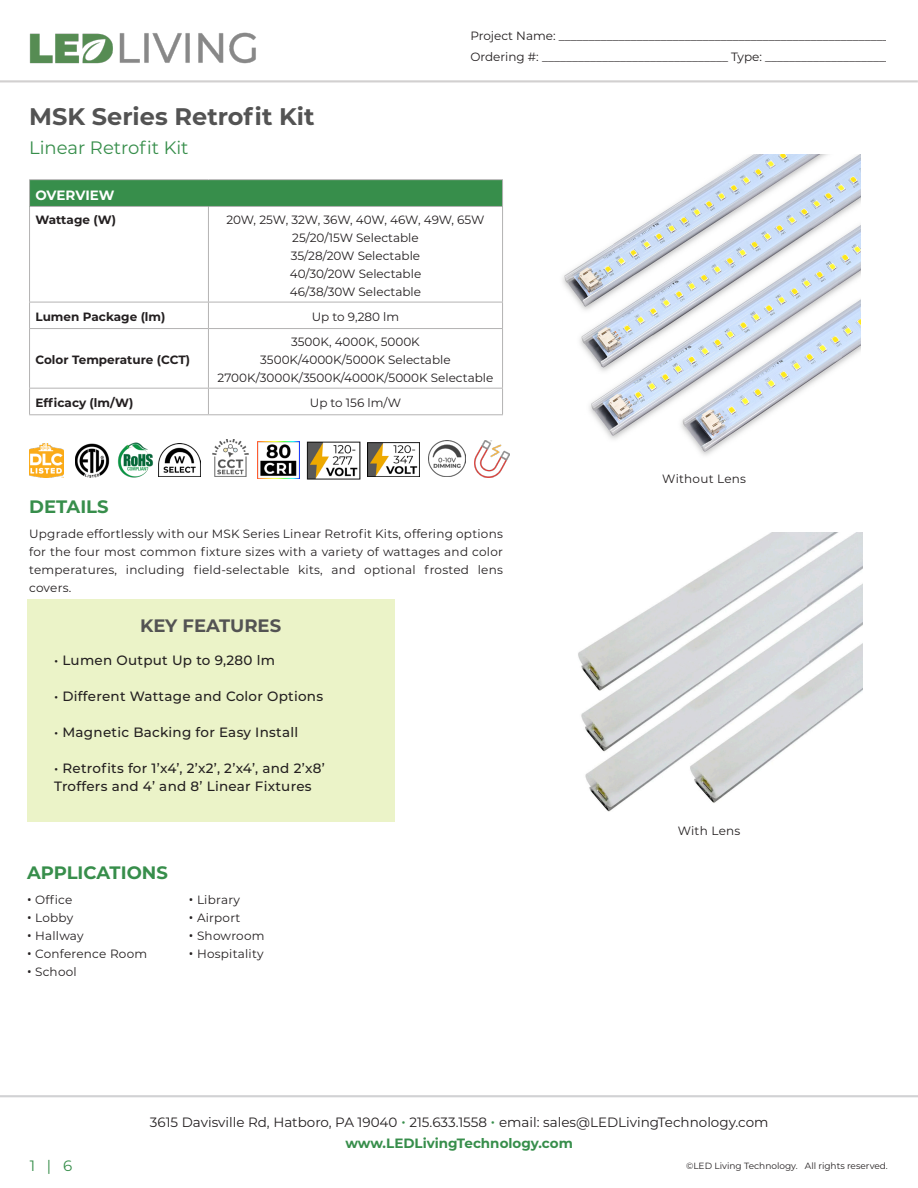
<style>
.page{position:relative;width:918px;height:1188px;background:#fff}
.page>*{position:absolute;margin:0;border:0;box-sizing:border-box;transform-origin:0 0}
.t1{font:700 24px "Montserrat";color:#535353}
.t2{font:700 18px "Montserrat";color:#378e4b}
.t3{font:18px "Montserrat";color:#378e4b}
.t4{font:700 18px "Montserrat";color:#535353}
.t5{font:15px "Montserrat";color:#378e4b}
.t6{font:500 13.5px/18px "Montserrat";letter-spacing:.02em;color:#231f20}
.t7{font:13.5px/21.5px "Montserrat";color:#231f20;text-align:center}
.t8{font:700 13.5px "Montserrat";letter-spacing:-.01em;color:#fff}
.t9{font:12px/18px "Montserrat";color:#231f20}
.t10{font:12px "Montserrat";letter-spacing:.02em;color:#231f20}
.t11{font:700 12px "Montserrat";color:#231f20}
.t12{font:9px "Montserrat";color:#231f20}
.s1{font-family:"Open Sans"}
.s2{font-size:16.5px;color:#378e4b}
.s3{font-weight:700;color:#378e4b}
</style>
<div class="page">
<hr style="left:0;top:1095px;width:918px;height:2px;background:#d1d2d4">
<hr style="left:0;top:80px;width:918px;height:2px;background:#d2d0d0">
<img style="left:29px;top:32px;width:227px;height:32px">
<div style="left:27px;top:599px;width:367px;height:223px;background:#ebf3c8"></div>
<img style="left:578px;top:532px;width:284px;height:280px">
<img style="left:29px;top:443px;width:34px;height:34px">
<img style="left:75px;top:443px;width:35px;height:34px">
<div style="left:30px;top:180px;width:473px;height:26px;background:#378e4b"></div>
<hr style="left:29px;top:179px;width:179px;height:1px;background:#b4b3b3">
<svg style="left:29px;top:180px;width:1px;height:26px"></svg>
<hr style="left:208px;top:179px;width:295px;height:1px;background:#b4b3b3">
<svg style="left:502px;top:180px;width:1px;height:26px"></svg>
<hr style="left:29px;top:206px;width:179px;height:1px;background:#b4b3b3">
<hr style="left:29px;top:207px;width:1px;height:95px;background:#b4b3b3">
<hr style="left:208px;top:206px;width:295px;height:1px;background:#b4b3b3">
<hr style="left:208px;top:207px;width:1px;height:95px;background:#b4b3b3">
<hr style="left:502px;top:207px;width:1px;height:95px;background:#b4b3b3">
<hr style="left:29px;top:302px;width:179px;height:1px;background:#b4b3b3">
<svg style="left:29px;top:302px;width:1px;height:26px"></svg>
<hr style="left:208px;top:302px;width:295px;height:1px;background:#b4b3b3">
<svg style="left:208px;top:302px;width:1px;height:26px"></svg>
<svg style="left:502px;top:302px;width:1px;height:26px"></svg>
<hr style="left:29px;top:328px;width:179px;height:1px;background:#b4b3b3">
<hr style="left:29px;top:329px;width:1px;height:59px;background:#b4b3b3">
<hr style="left:208px;top:328px;width:295px;height:1px;background:#b4b3b3">
<hr style="left:208px;top:329px;width:1px;height:59px;background:#b4b3b3">
<hr style="left:502px;top:329px;width:1px;height:59px;background:#b4b3b3">
<hr style="left:29px;top:388px;width:179px;height:1px;background:#b4b3b3">
<svg style="left:29px;top:389px;width:1px;height:25px"></svg>
<hr style="left:208px;top:388px;width:295px;height:1px;background:#b4b3b3">
<svg style="left:208px;top:389px;width:1px;height:25px"></svg>
<svg style="left:502px;top:389px;width:1px;height:25px"></svg>
<hr style="left:29px;top:414px;width:179px;height:1px;background:#b4b3b3">
<hr style="left:208px;top:414px;width:295px;height:1px;background:#b4b3b3">
<img style="left:212px;top:439px;width:37px;height:38px">
<img style="left:258px;top:441px;width:42px;height:37px">
<img style="left:429px;top:440px;width:36px;height:37px">
<img style="left:158px;top:444px;width:43px;height:32px">
<img style="left:368px;top:443px;width:51px;height:34px">
<img style="left:118px;top:442px;width:35px;height:36px">
<img style="left:307px;top:442px;width:54px;height:37px">
<img style="left:474px;top:441px;width:36px;height:37px">
<img style="left:562px;top:155px;width:298px;height:301px">
<p class="t1" style="left:29px;top:99px;width:287px">MSK Series Retrofit Kit</p>
<p class="t3" style="left:29px;top:135px;width:161px">Linear Retrofit Kit</p>
<p class="t9" style="left:470px;top:25px;width:422px;line-height:21px">Project Name: _______________________________________________________<br>Ordering #: _______________________________ Type: _____________________</p>
<p class="t8" style="left:36px;top:185px;width:80px">OVERVIEW</p>
<p class="t11" style="left:36px;top:211px;width:82px">Wattage (W)</p>
<p class="t9" style="left:226px;top:210px;width:260px">20W, 25W, 32W, 36W, 40W, 46W, 49W, 65W</p>
<p class="t9" style="left:292px;top:228px;width:128px">25/20/15W Selectable</p>
<p class="t9" style="left:291px;top:246px;width:131px">35/28/20W Selectable</p>
<p class="t9" style="left:290px;top:264px;width:133px">40/30/20W Selectable</p>
<p class="t9" style="left:290px;top:282px;width:133px">46/38/30W Selectable</p>
<p class="t11" style="left:36px;top:308px;width:131px">Lumen Package (lm)</p>
<p class="t9" style="left:312px;top:307px;width:89px">Up to 9,280 lm</p>
<p class="t11" style="left:36px;top:351px;width:156px">Color Temperature (CCT)</p>
<p class="t9" style="left:291px;top:332px;width:130px">3500K, 4000K, 5000K</p>
<p class="t9" style="left:260px;top:350px;width:192px">3500K/4000K/5000K Selectable</p>
<p class="t9" style="left:218px;top:368px;width:277px">2700K/3000K/3500K/4000K/5000K Selectable</p>
<p class="t11" style="left:36px;top:394px;width:100px">Efficacy (lm/W)</p>
<p class="t9" style="left:310px;top:394px;width:93px">Up to 156 lm/W</p>
<p class="t2" style="left:29px;top:494px;width:81px">DETAILS</p>
<p class="t9" style="left:29px;top:524px;width:475px;text-align:justify">Upgrade effortlessly with our MSK Series Linear Retrofit Kits, offering options for the four most common fixture sizes with a variety of wattages and color temperatures, including field-selectable kits, and optional frosted lens covers.</p>
<p class="t4" style="left:140px;top:613px;width:143px">KEY FEATURES</p>
<p class="t6" style="left:54px;top:650px;width:223px">• Lumen Output Up to 9,280 lm</p>
<p class="t6" style="left:54px;top:686px;width:271px">• Different Wattage and Color Options</p>
<p class="t6" style="left:54px;top:722px;width:246px">• Magnetic Backing for Easy Install</p>
<p class="t6" style="left:54px;top:758px;width:272px">• Retrofits for 1’x4’, 2’x2’, 2’x4’, and 2’x8’<br>Troffers and 4’ and 8’ Linear Fixtures</p>
<p class="t2" style="left:27px;top:860px;width:142px">APPLICATIONS</p>
<p class="t9" style="left:27px;top:890px;width:47px"><span class="s1">•</span> Office</p>
<p class="t9" style="left:27px;top:908px;width:48px"><span class="s1">•</span> Lobby</p>
<p class="t10" style="left:27px;top:928px;width:58px"><span class="s1">•</span> Hallway</p>
<p class="t10" style="left:27px;top:946px;width:122px"><span class="s1">•</span> Conference Room</p>
<p class="t9" style="left:27px;top:962px;width:51px"><span class="s1">•</span> School</p>
<p class="t10" style="left:189px;top:892px;width:53px"><span class="s1">•</span> Library</p>
<p class="t10" style="left:189px;top:910px;width:53px"><span class="s1">•</span> Airport</p>
<p class="t10" style="left:189px;top:928px;width:77px"><span class="s1">•</span> Showroom</p>
<p class="t10" style="left:189px;top:946px;width:76px"><span class="s1">•</span> Hospitality</p>
<p class="t10" style="left:662px;top:470px;width:85px">Without Lens</p>
<p class="t10" style="left:678px;top:823px;width:64px">With Lens</p>
<p class="t5" style="left:30px;top:1155px;width:44px">1 | 6</p>
<p class="t7" style="left:150px;top:1111px;width:620px">3615 Davisville Rd, Hatboro, PA 19040 <span class="s2">•</span> 215.633.1558 <span class="s2">•</span> email: sales@LEDLivingTechnology.com <span class="s3">www.LEDLivingTechnology.com</span></p>
<p class="t12" style="left:686px;top:1160px;width:203px">©LED Living Technology. All rights reserved.</p>
</div>
